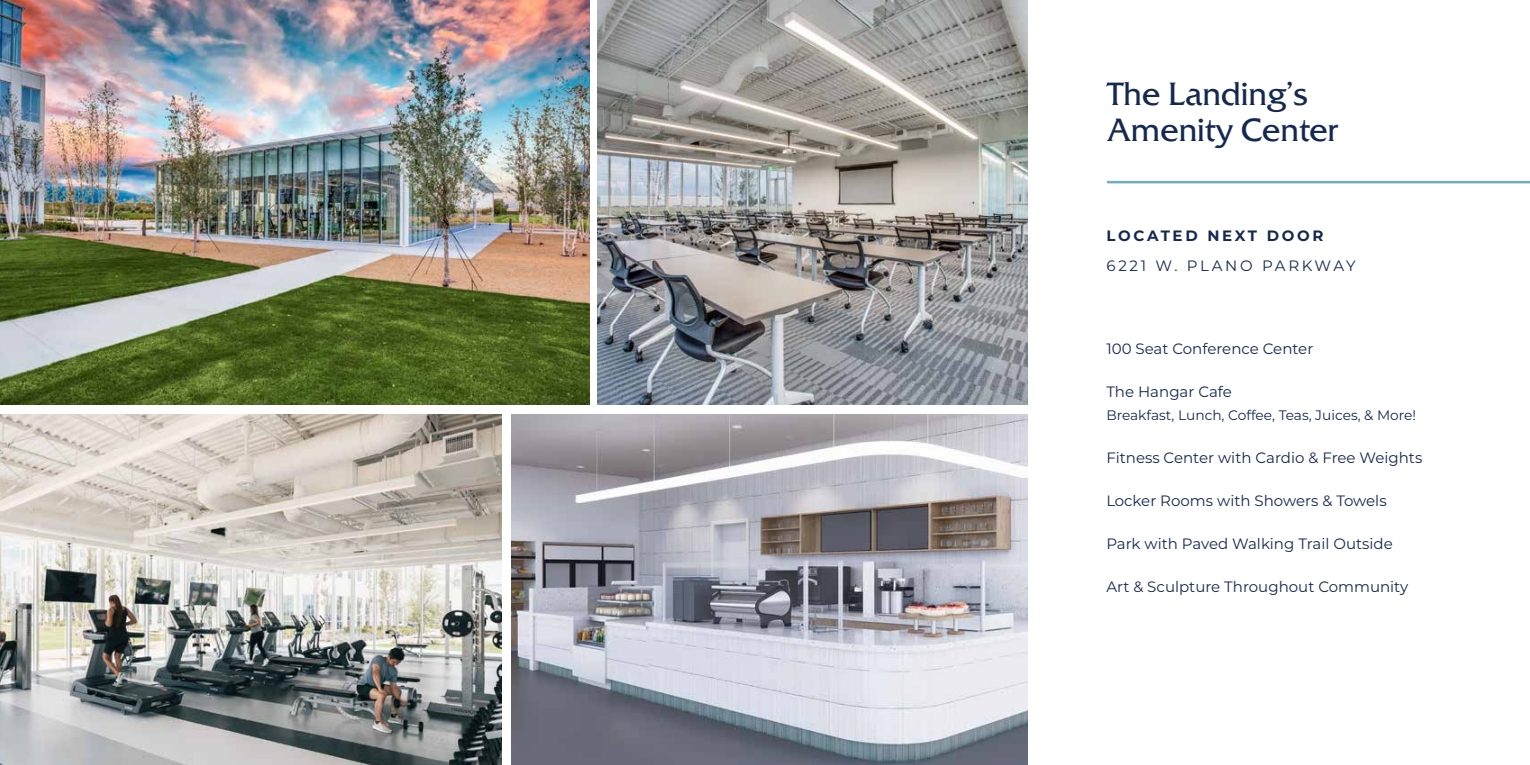
<style>
.page{position:relative;width:1530px;height:765px;background:#fff}
.page>*{position:absolute;margin:0;border:0;box-sizing:border-box;transform-origin:0 0}
.t1{font:32.5px/35.5px "Friz Quadrata Pro";letter-spacing:-.02em;color:#152950}
.t2{font:15px "Montserrat";color:#152950}
.t3{font:15px "Montserrat";letter-spacing:.18em;color:#152950}
.t4{font:700 15px "Montserrat";letter-spacing:.18em;color:#152950}
.t5{font:13.75px "Montserrat";color:#152950}
</style>
<div class="page">
<img style="left:0;top:414px;width:502px;height:351px">
<img style="left:0;top:0;width:590px;height:405px">
<img style="left:597px;top:0;width:431px;height:405px">
<img style="left:511px;top:414px;width:517px;height:351px">
<hr style="left:1107px;top:181px;width:423px;height:2px;background:#6eaec0">
<h1 class="t1" style="left:1106px;top:76px;width:234px">The Landing’s<br>Amenity Center</h1>
<p class="t4" style="left:1107px;top:225px;width:219px">LOCATED NEXT DOOR</p>
<p class="t3" style="left:1107px;top:256px;width:251px">6221 W. PLANO PARKWAY</p>
<p class="t2" style="left:1106px;top:339px;width:209px">100 Seat Conference Center</p>
<p class="t2" style="left:1106px;top:382px;width:127px">The Hangar Cafe</p>
<p class="t5" style="left:1106px;top:406px;width:311px">Breakfast, Lunch, Coffee, Teas, Juices, &amp; More!</p>
<p class="t2" style="left:1106px;top:448px;width:318px">Fitness Center with Cardio &amp; Free Weights</p>
<p class="t2" style="left:1106px;top:491px;width:282px">Locker Rooms with Showers &amp; Towels</p>
<p class="t2" style="left:1106px;top:534px;width:288px">Park with Paved Walking Trail Outside</p>
<p class="t2" style="left:1106px;top:577px;width:304px">Art &amp; Sculpture Throughout Community</p>
</div>
